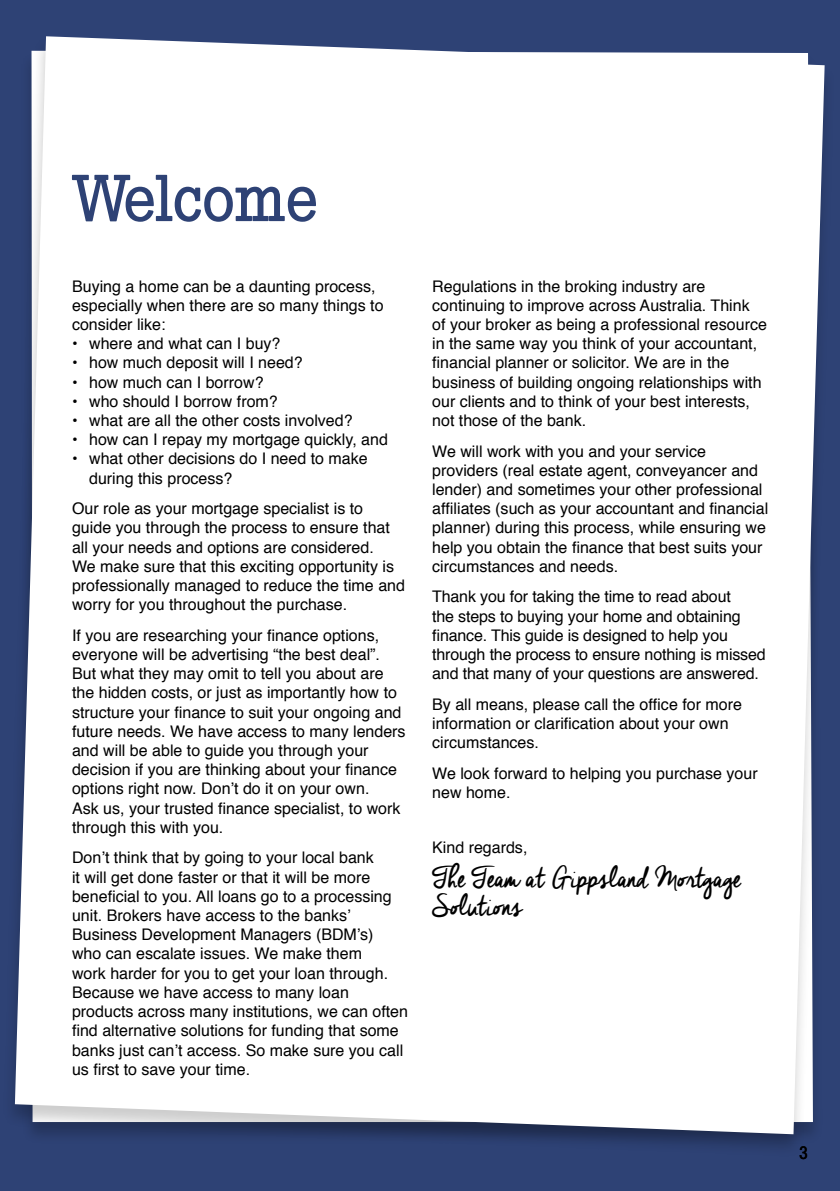
<style>
.page{position:relative;width:840px;height:1191px;background:#fff}
.page>*{position:absolute;margin:0;border:0;box-sizing:border-box;transform-origin:0 0}
.t1{font:500 66px "Slab Tall X";color:#2e4275}
.t2{font:36px/28px "Cheddar Jack";letter-spacing:-.025em;color:#000}
.t3{font:500 18px "Slab Tall X";color:#000}
.t4{font:16px/19.2px "Helvetica";color:#000}
</style>
<div class="page">
<div style="left:0;top:0;width:839px;height:1191px;background:#2e4275"></div>
<div style="left:2px;top:36px;width:833px;height:1121px;background:#000;opacity:.2"></div>
<div style="left:15px;top:36px;width:809px;height:1098px;background:#fff"></div>
<h1 class="t1" style="left:72px;top:159px;width:247px">Welcome</h1>
<p class="t4" style="left:72px;top:277px;width:313px">Buying a home can be a daunting process, especially when there are so many things to consider like:</p>
<p class="t4" style="left:72px;top:334px;width:210px">• where and what can I buy?</p>
<p class="t4" style="left:72px;top:354px;width:232px">• how much deposit will I need?</p>
<p class="t4" style="left:72px;top:373px;width:193px">• how much can I borrow?</p>
<p class="t4" style="left:72px;top:392px;width:207px">• who should I borrow from?</p>
<p class="t4" style="left:72px;top:411px;width:282px">• what are all the other costs involved?</p>
<p class="t4" style="left:72px;top:430px;width:317px">• how can I repay my mortgage quickly, and</p>
<p class="t4" style="left:89px;top:450px;width:280px;text-indent:-17px">• what other decisions do I need to make during this process?</p>
<p class="t4" style="left:72px;top:499px;width:334px">Our role as your mortgage specialist is to guide you through the process to ensure that all your needs and options are considered.<br>We make sure that this exciting opportunity is professionally managed to reduce the time and worry for you throughout the purchase.</p>
<p class="t4" style="left:72px;top:626px;width:335px">If you are researching your finance options, everyone will be advertising “the best deal”.<br>But what they may omit to tell you about are the hidden costs, or just as importantly how to structure your finance to suit your ongoing and future needs. We have access to many lenders and will be able to guide you through your decision if you are thinking about your finance options right now. Don’t do it on your own.<br>Ask us, your trusted finance specialist, to work through this with you.</p>
<p class="t4" style="left:72px;top:848px;width:337px">Don’t think that by going to your local bank<br>it will get done faster or that it will be more beneficial to you. All loans go to a processing unit. Brokers have access to the banks’ Business Development Managers (BDM’s)<br>who can escalate issues. We make them<br>work harder for you to get your loan through.<br>Because we have access to many loan products across many institutions, we can often find alternative solutions for funding that some banks just can’t access. So make sure you call us first to save your time.</p>
<p class="t4" style="left:432px;top:277px;width:336px">Regulations in the broking industry are continuing to improve across Australia. Think of your broker as being a professional resource in the same way you think of your accountant, financial planner or solicitor. We are in the business of building ongoing relationships with our clients and to think of your best interests, not those of the bank.</p>
<p class="t4" style="left:432px;top:442px;width:337px">We will work with you and your service providers (real estate agent, conveyancer and lender) and sometimes your other professional affiliates (such as your accountant and financial planner) during this process, while ensuring we help you obtain the finance that best suits your circumstances and needs.</p>
<p class="t4" style="left:432px;top:587px;width:335px">Thank you for taking the time to read about<br>the steps to buying your home and obtaining finance. This guide is designed to help you through the process to ensure nothing is missed and that many of your questions are answered.</p>
<p class="t4" style="left:432px;top:695px;width:311px">By all means, please call the office for more information or clarification about your own circumstances.</p>
<p class="t4" style="left:432px;top:764px;width:327px">We look forward to helping you purchase your new home.</p>
<p class="t4" style="left:432px;top:838px;width:97px">Kind regards,</p>
<h2 class="t2" style="left:432px;top:865px;width:311px">The Team at Gippsland Mortgage<br>Solutions</h2>
<p class="t3" style="left:798px;top:1142px;width:10px">3</p>
</div>
